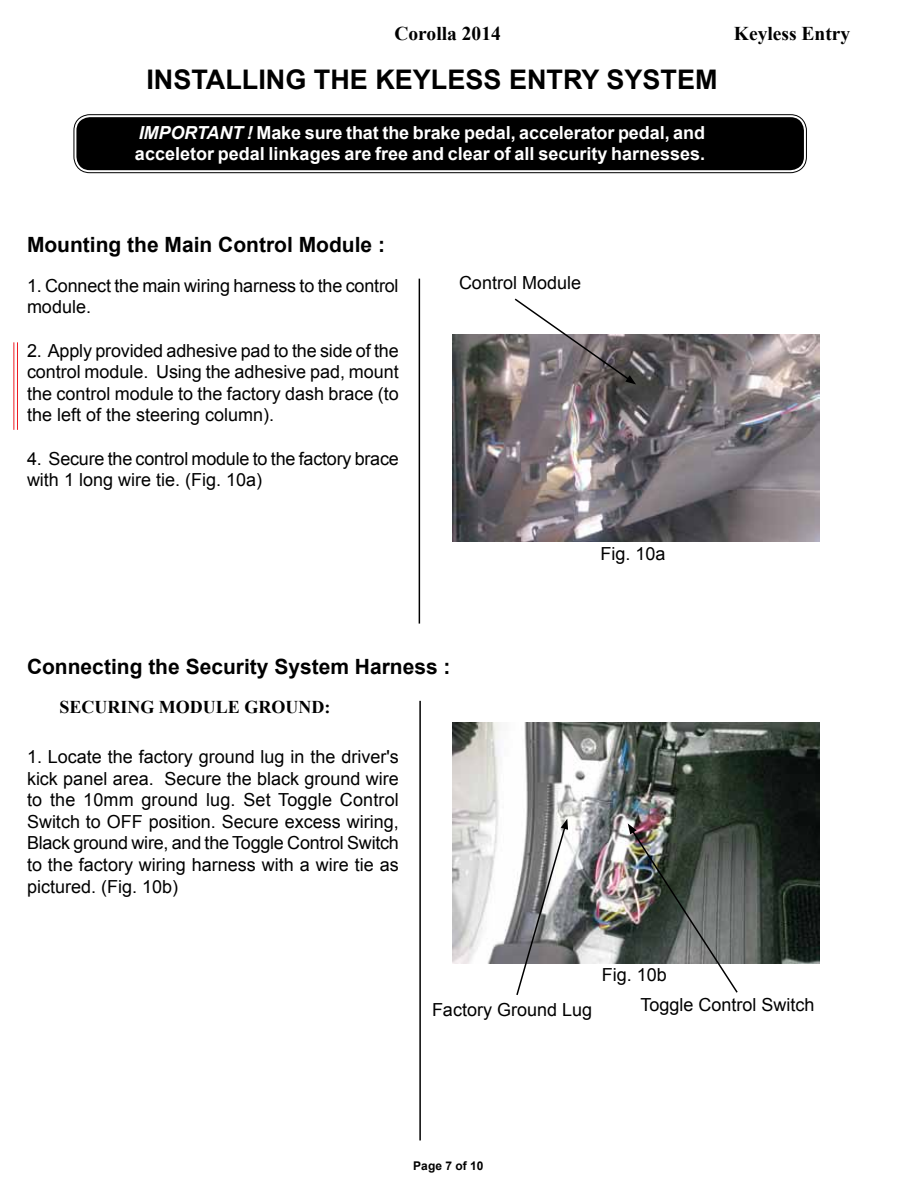
<style>
.page{position:relative;width:918px;height:1188px;background:#fff}
.page>*{position:absolute;margin:0;border:0;box-sizing:border-box;transform-origin:0 0}
.t1{font:700 27px "Arial";color:#000}
.t2{font:700 21px "Arial";color:#000}
.t3{font:700 19.5px "Times New Roman";color:#000}
.t4{font:18px/21.6px "Arial";color:#000}
.t5{font:700 18px/21.6px "Arial";color:#fff}
.t6{font:700 18px "Times New Roman";color:#000}
.t7{font:700 12px "Arial";color:#000}
.s1{font-style:italic}
</style>
<div class="page">
<div style="left:76px;top:117px;width:728px;height:53px;background:#000;border-radius:13px"></div>
<div style="left:73px;top:114px;width:734px;height:59px;border:1px solid #000;border-radius:16px"></div>
<div style="left:78px;top:119px;width:724px;height:49px;border:1px solid #000;border-radius:11px"></div>
<img style="left:453px;top:335px;width:367px;height:207px">
<svg style="left:513px;top:298px;width:123px;height:86px"></svg>
<hr style="left:419px;top:701px;width:2px;height:439px;background:#000">
<hr style="left:419px;top:279px;width:1px;height:345px;background:#000">
<img style="left:453px;top:722px;width:367px;height:242px">
<svg style="left:515px;top:819px;width:53px;height:176px"></svg>
<img style="left:628px;top:824px;width:111px;height:169px">
<hr style="left:17px;top:342px;width:1px;height:88px;background:#ed1c24">
<hr style="left:14px;top:342px;width:1px;height:88px;background:#ed1c24">
<p class="t3" style="left:394px;top:20px;width:108px">Corolla 2014</p>
<p class="t3" style="left:734px;top:20px;width:118px">Keyless Entry</p>
<h1 class="t1" style="left:146px;top:61px;width:573px">INSTALLING THE KEYLESS ENTRY SYSTEM</h1>
<p class="t5" style="left:135px;top:122px;width:572px"><span class="s1">IMPORTANT !</span> Make sure that the brake pedal, accelerator pedal, and acceletor pedal linkages are free and clear of all security harnesses.</p>
<p class="t2" style="left:27px;top:231px;width:360px">Mounting the Main Control Module :</p>
<p class="t4" style="left:27px;top:275px;width:373px">1. Connect the main wiring harness to the control module.</p>
<p class="t4" style="left:27px;top:340px;width:373px;text-align:justify">2. Apply provided adhesive pad to the side of the control module. Using the adhesive pad, mount the control module to the factory dash brace (to the left of the steering column).</p>
<p class="t4" style="left:27px;top:448px;width:373px">4. Secure the control module to the factory brace with 1 long wire tie. (Fig. 10a)</p>
<p class="t4" style="left:459px;top:272px;width:124px">Control Module</p>
<p class="t4" style="left:601px;top:543px;width:67px">Fig. 10a</p>
<p class="t2" style="left:27px;top:652px;width:425px">Connecting the Security System Harness :</p>
<p class="t6" style="left:59px;top:695px;width:272px">SECURING MODULE GROUND:</p>
<p class="t4" style="left:27px;top:746px;width:373px;text-align:justify">1. Locate the factory ground lug in the driver's kick panel area. Secure the black ground wire to the 10mm ground lug. Set Toggle Control Switch to OFF position. Secure excess wiring, Black ground wire, and the Toggle Control Switch to the factory wiring harness with a wire tie as pictured. (Fig. 10b)</p>
<p class="t4" style="left:602px;top:965px;width:67px">Fig. 10b</p>
<p class="t4" style="left:432px;top:999px;width:162px">Factory Ground Lug</p>
<p class="t4" style="left:640px;top:994px;width:176px">Toggle Control Switch</p>
<p class="t7" style="left:413px;top:1158px;width:72px">Page 7 of 10</p>
</div>
